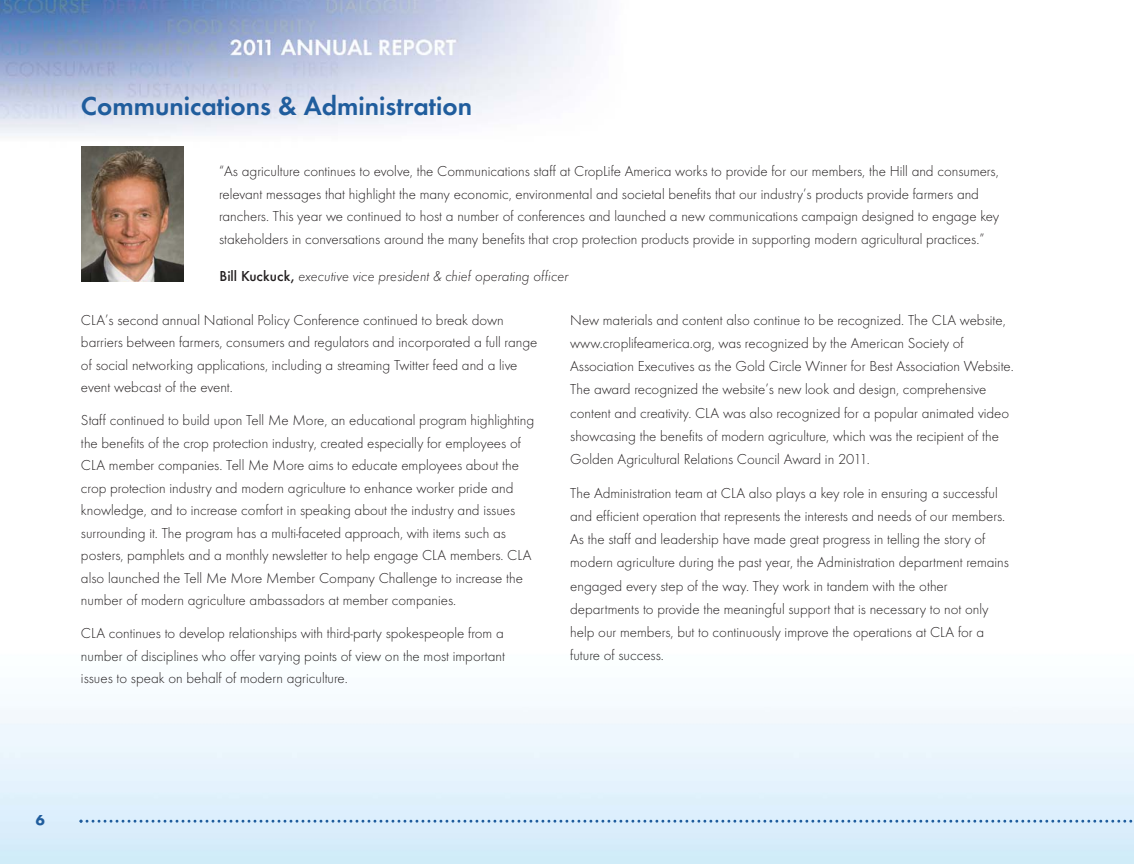
<style>
.page{position:relative;width:1134px;height:864px;background:#fff}
.page>*{position:absolute;margin:0;border:0;box-sizing:border-box;transform-origin:0 0}
.t1{font:600 27px "Futura T";color:#205d9d}
.t2{font:300 15px/22.5px "Futura T";color:#231f20}
.t3{font:italic 300 15px "Futura T";color:#231f20}
.t4{font:700 15px "Futura T";color:#205d9d}
.s1{font-weight:500;font-style:normal}
</style>
<div class="page">
<img style="left:0;top:0;width:1134px;height:864px">
<svg style="left:80px;top:820px;width:1054px;height:3px;background:#9abcdb"></svg>
<img style="left:81px;top:146px;width:102px;height:136px">
<h1 class="t1" style="left:81px;top:94px;width:393px">Communications &amp; Administration</h1>
<p class="t2" style="left:219px;top:161px;width:782px">“As agriculture continues to evolve, the Communications staff at CropLife America works to provide for our members, the Hill and consumers, relevant messages that highlight the many economic, environmental and societal benefits that our industry’s products provide farmers and ranchers. This year we continued to host a number of conferences and launched a new communications campaign designed to engage key stakeholders in conversations around the many benefits that crop protection products provide in supporting modern agricultural practices.”</p>
<p class="t3" style="left:220px;top:269px;width:351px"><span class="s1">Bill Kuckuck,</span> executive vice president &amp; chief operating officer</p>
<p class="t2" style="left:570px;top:309px;width:445px;line-height:23.2px">New materials and content also continue to be recognized. The CLA website, www.croplifeamerica.org, was recognized by the American Society of Association Executives as the Gold Circle Winner for Best Association Website.<br>The award recognized the website’s new look and design, comprehensive content and creativity. CLA was also recognized for a popular animated video showcasing the benefits of modern agriculture, which was the recipient of the Golden Agricultural Relations Council Award in 2011.</p>
<p class="t2" style="left:570px;top:482px;width:440px;line-height:23.2px">The Administration team at CLA also plays a key role in ensuring a successful and efficient operation that represents the interests and needs of our members.<br>As the staff and leadership have made great progress in telling the story of modern agriculture during the past year, the Administration department remains engaged every step of the way. They work in tandem with the other departments to provide the meaningful support that is necessary to not only help our members, but to continuously improve the operations at CLA for a future of success.</p>
<p class="t2" style="left:81px;top:310px;width:458px">CLA’s second annual National Policy Conference continued to break down barriers between farmers, consumers and regulators and incorporated a full range of social networking applications, including a streaming Twitter feed and a live event webcast of the event.</p>
<p class="t2" style="left:81px;top:410px;width:455px">Staff continued to build upon Tell Me More, an educational program highlighting the benefits of the crop protection industry, created especially for employees of CLA member companies. Tell Me More aims to educate employees about the crop protection industry and modern agriculture to enhance worker pride and knowledge, and to increase comfort in speaking about the industry and issues surrounding it. The program has a multi-faceted approach, with items such as posters, pamphlets and a monthly newsletter to help engage CLA members. CLA also launched the Tell Me More Member Company Challenge to increase the number of modern agriculture ambassadors at member companies.</p>
<p class="t2" style="left:81px;top:623px;width:426px;text-align:justify">CLA continues to develop relationships with third-party spokespeople from a number of disciplines who offer varying points of view on the most important issues to speak on behalf of modern agriculture.</p>
<p class="t4" style="left:36px;top:814px;width:10px">6</p>
</div>
